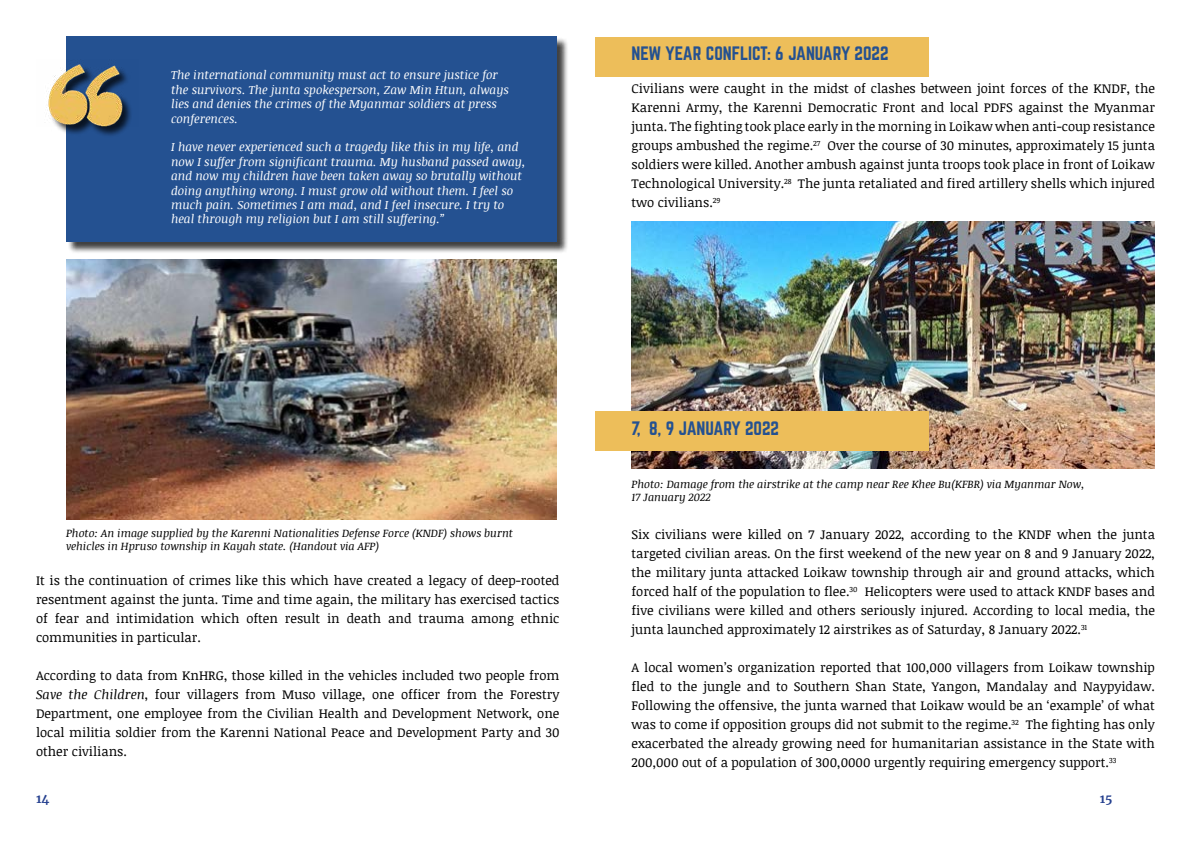
<style>
.page{position:relative;width:1191px;height:842px;background:#fff}
.page>*{position:absolute;margin:0;border:0;box-sizing:border-box;transform-origin:0 0}
.t1{font:17px "Norwester";color:#245191}
.t2{font:13px/19px "Noticia Text";color:#000;text-align:justify}
.t3{font:italic 12px/14.4px "Noticia Text";color:#fff}
.t4{font:700 12px "Merriweather";color:#25408f}
.t5{font:italic 11px/13.2px "Noticia Text";color:#000}
.s1{font-style:italic}
</style>
<div class="page">
<div style="left:68px;top:38px;width:501px;height:216px;background:#000;opacity:.75"></div>
<div style="left:66px;top:36px;width:490px;height:205px;background:#245191"></div>
<div style="left:50px;top:66px;width:83px;height:72px;background:#000;opacity:.75"></div>
<img style="left:46px;top:63px;width:87px;height:64px">
<img style="left:66px;top:260px;width:490px;height:260px">
<img style="left:631px;top:221px;width:524px;height:248px">
<div style="left:595px;top:37px;width:334px;height:39px;background:#edbe5a"></div>
<div style="left:595px;top:411px;width:334px;height:39px;background:#edbe5a"></div>
<p class="t3" style="left:171px;top:68px;width:339px">The international community must act to ensure justice for the survivors. The junta spokesperson, Zaw Min Htun, always lies and denies the crimes of the Myanmar soldiers at press conferences.</p>
<p class="t3" style="left:171px;top:140px;width:356px">I have never experienced such a tragedy like this in my life, and now I suffer from significant trauma. My husband passed away, and now my children have been taken away so brutally without doing anything wrong. I must grow old without them. I feel so much pain. Sometimes I am mad, and I feel insecure. I try to heal through my religion but I am still suffering.”</p>
<h1 class="t1" style="left:631px;top:45px;width:259px">NEW YEAR CONFLICT: 6 JANUARY 2022</h1>
<p class="t2" style="left:631px;top:79px;width:525px">Civilians were caught in the midst of clashes between joint forces of the KNDF, the Karenni Army, the Karenni Democratic Front and local PDFS against the Myanmar junta. The fighting took place early in the morning in Loikaw when anti-coup resistance groups ambushed the regime.<sup>27</sup> Over the course of 30 minutes, approximately 15 junta soldiers were killed. Another ambush against junta troops took place in front of Loikaw Technological University.<sup>28</sup> The junta retaliated and fired artillery shells which injured two civilians.<sup>29</sup></p>
<p class="t5" style="left:66px;top:526px;width:448px">Photo: An image supplied by the Karenni Nationalities Defense Force (KNDF) shows burnt vehicles in Hpruso township in Kayah state. (Handout via AFP)</p>
<p class="t2" style="left:36px;top:570px;width:525px">It is the continuation of crimes like this which have created a legacy of deep-rooted resentment against the junta. Time and time again, the military has exercised tactics of fear and intimidation which often result in death and trauma among ethnic communities in particular.</p>
<p class="t2" style="left:36px;top:665px;width:525px">According to data from KnHRG, those killed in the vehicles included two people from <span class="s1">Save the Children</span>, four villagers from Muso village, one officer from the Forestry Department, one employee from the Civilian Health and Development Network, one local militia soldier from the Karenni National Peace and Development Party and 30 other civilians.</p>
<h1 class="t1" style="left:631px;top:420px;width:149px">7, 8, 9 JANUARY 2022</h1>
<p class="t5" style="left:631px;top:477px;width:454px">Photo: Damage from the airstrike at the camp near Ree Khee Bu(KFBR) via Myanmar Now,<br>17 January 2022</p>
<p class="t2" style="left:631px;top:525px;width:525px">Six civilians were killed on 7 January 2022, according to the KNDF when the junta targeted civilian areas. On the first weekend of the new year on 8 and 9 January 2022, the military junta attacked Loikaw township through air and ground attacks, which forced half of the population to flee.<sup>30</sup> Helicopters were used to attack KNDF bases and five civilians were killed and others seriously injured. According to local media, the junta launched approximately 12 airstrikes as of Saturday, 8 January 2022.<sup>31</sup></p>
<p class="t2" style="left:631px;top:658px;width:525px">A local women’s organization reported that 100,000 villagers from Loikaw township fled to the jungle and to Southern Shan State, Yangon, Mandalay and Naypyidaw.<br>Following the offensive, the junta warned that Loikaw would be an ‘example’ of what was to come if opposition groups did not submit to the regime.<sup>32</sup> The fighting has only exacerbated the already growing need for humanitarian assistance in the State with 200,000 out of a population of 300,0000 urgently requiring emergency support.<sup>33</sup></p>
<p class="t4" style="left:36px;top:790px;width:15px">14</p>
<p class="t4" style="left:1099px;top:790px;width:14px">15</p>
</div>
